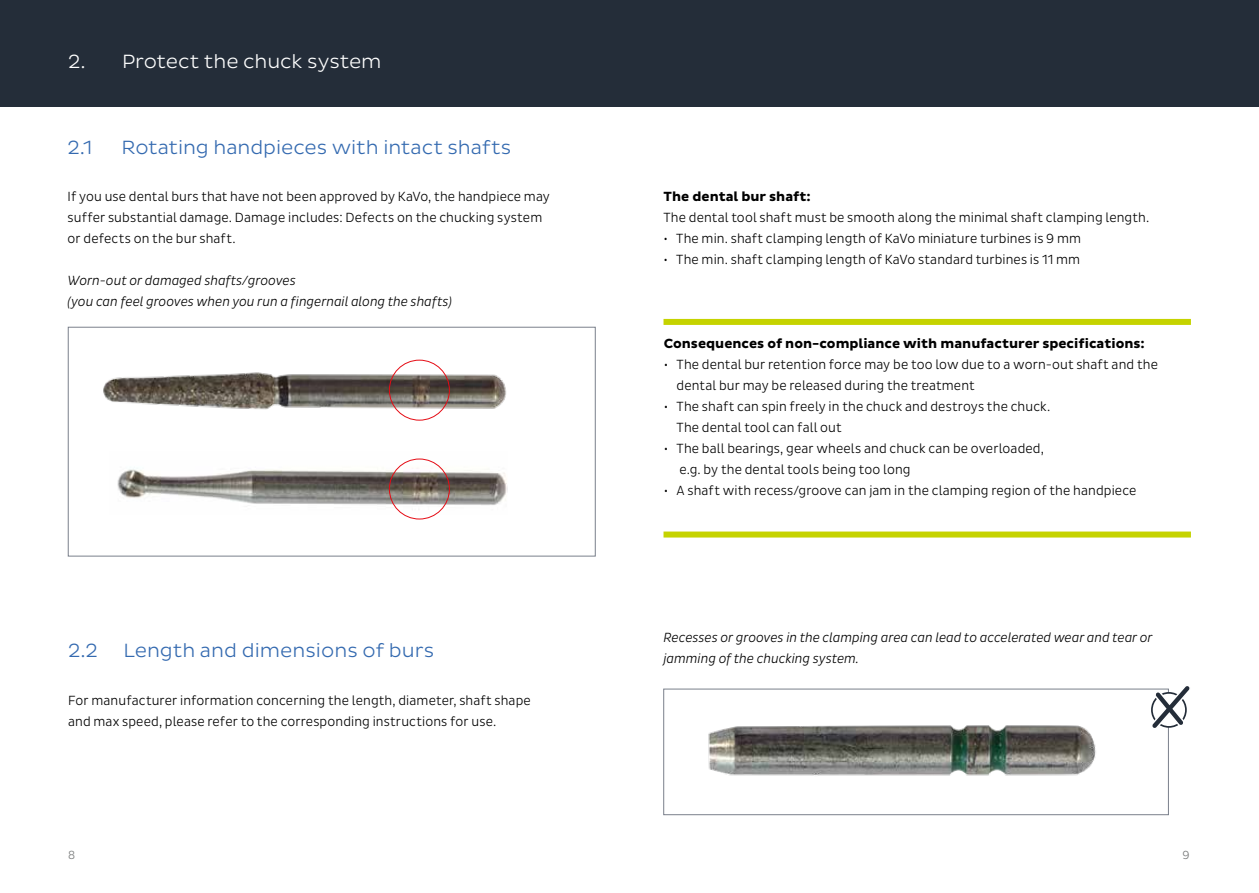
<style>
.page{position:relative;width:1259px;height:893px;background:#fff}
.page>*{position:absolute;margin:0;border:0;box-sizing:border-box;transform-origin:0 0}
.t1{font:300 19.5px "Pluto Sans";color:#346ab0}
.t2{font:300 19.5px "Pluto Sans";letter-spacing:-.005em;color:#fff}
.t3{font:300 13.5px/21px "Pluto Sans Cond";letter-spacing:.01em;color:#000}
.t4{font:italic 300 13.5px/21px "Pluto Sans Cond";color:#000}
.t5{font:700 13.5px "Pluto Sans";color:#000}
.t6{font:300 12px "Pluto Sans Cond";color:#767878}
</style>
<div class="page">
<div style="left:0;top:0;width:1259px;height:107px;background:#242d39"></div>
<div style="left:68px;top:327px;width:527px;height:229px;background:#fff;border:1px solid #7a808b"></div>
<img style="left:103px;top:369px;width:403px;height:44px">
<div style="left:389px;top:360px;width:61px;height:60px;border:1px solid #e50b14;border-radius:50%"></div>
<img style="left:708px;top:725px;width:388px;height:51px">
<div style="left:663px;top:689px;width:505px;height:126px;border:1px solid #7a808b"></div>
<svg style="left:1150px;top:686px;width:40px;height:43px"></svg>
<div style="left:663px;top:319px;width:528px;height:6px;background:#c5d300"></div>
<div style="left:663px;top:531px;width:528px;height:6px;background:#c5d300"></div>
<img style="left:117px;top:458px;width:391px;height:56px">
<div style="left:389px;top:459px;width:61px;height:60px;border:1px solid #e50b14;border-radius:50%"></div>
<h1 class="t2" style="left:68px;top:50px;width:315px">2. Protect the chuck system</h1>
<h1 class="t1" style="left:68px;top:136px;width:26px">2.1</h1>
<h1 class="t1" style="left:122px;top:136px;width:391px">Rotating handpieces with intact shafts</h1>
<p class="t3" style="left:68px;top:186px;width:484px">If you use dental burs that have not been approved by KaVo, the handpiece may suffer substantial damage. Damage includes: Defects on the chucking system or defects on the bur shaft.</p>
<p class="t4" style="left:68px;top:270px;width:386px">Worn-out or damaged shafts/grooves<br>(you can feel grooves when you run a fingernail along the shafts)</p>
<h1 class="t1" style="left:68px;top:639px;width:31px">2.2</h1>
<h1 class="t1" style="left:124px;top:639px;width:312px">Length and dimensions of burs</h1>
<p class="t3" style="left:68px;top:690px;width:464px">For manufacturer information concerning the length, diameter, shaft shape and max speed, please refer to the corresponding instructions for use.</p>
<p class="t5" style="left:663px;top:189px;width:149px">The dental bur shaft:</p>
<p class="t3" style="left:663px;top:207px;width:487px">The dental tool shaft must be smooth along the minimal shaft clamping length.</p>
<p class="t3" style="left:663px;top:228px;width:419px">• The min. shaft clamping length of KaVo miniature turbines is 9 mm</p>
<p class="t3" style="left:663px;top:249px;width:418px">• The min. shaft clamping length of KaVo standard turbines is 11 mm</p>
<p class="t5" style="left:664px;top:336px;width:482px">Consequences of non-compliance with manufacturer specifications:</p>
<p class="t3" style="left:676px;top:354px;width:483px;text-indent:-13px">• The dental bur retention force may be too low due to a worn-out shaft and the dental bur may be released during the treatment</p>
<p class="t3" style="left:676px;top:396px;width:375px;text-indent:-13px">• The shaft can spin freely in the chuck and destroys the chuck.<br>The dental tool can fall out</p>
<p class="t3" style="left:679px;top:438px;width:366px;text-indent:-16px">• The ball bearings, gear wheels and chuck can be overloaded, e.g. by the dental tools being too long</p>
<p class="t3" style="left:664px;top:480px;width:474px">• A shaft with recess/groove can jam in the clamping region of the handpiece</p>
<p class="t4" style="left:663px;top:627px;width:491px">Recesses or grooves in the clamping area can lead to accelerated wear and tear or jamming of the chucking system.</p>
<p class="t6" style="left:68px;top:848px;width:9px">8</p>
<p class="t6" style="left:1182px;top:848px;width:9px">9</p>
</div>
